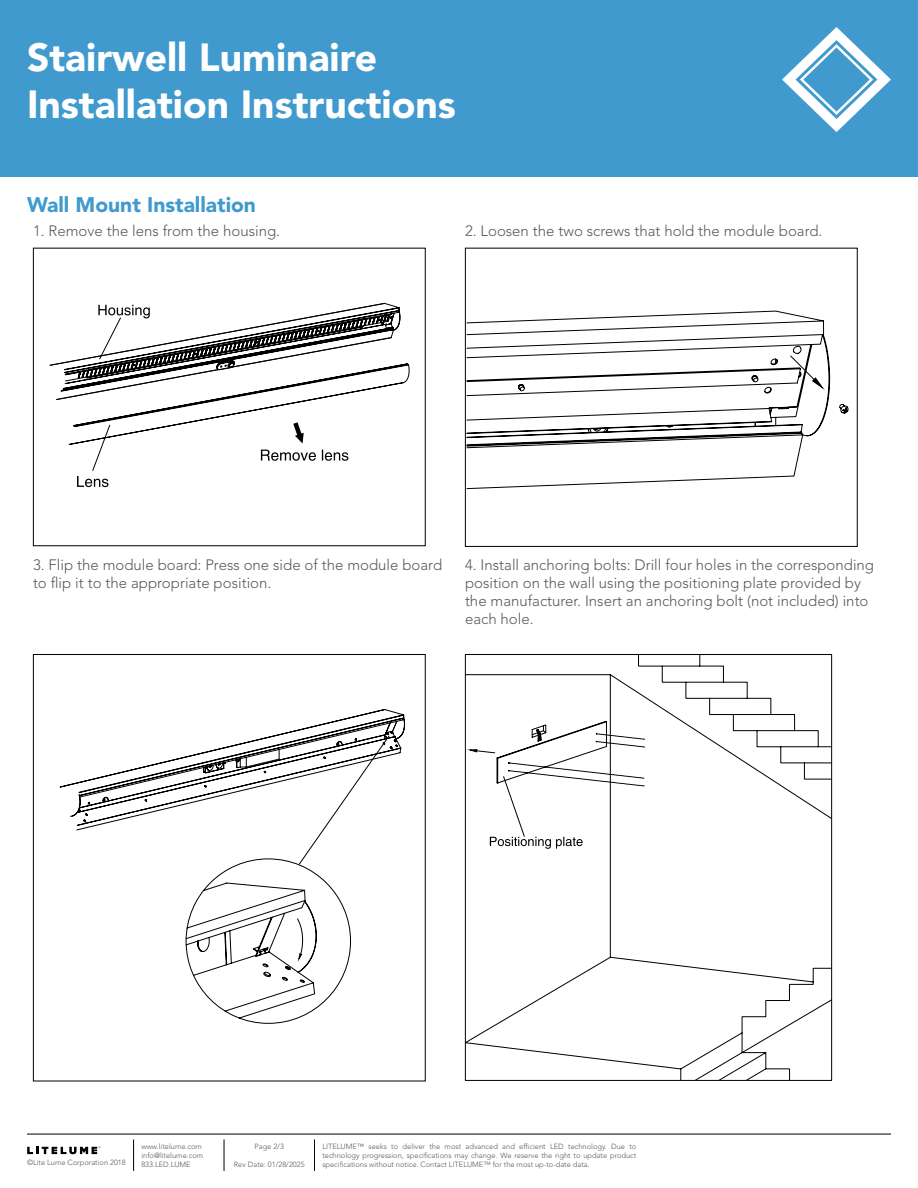
<style>
.page{position:relative;width:918px;height:1188px;background:#fff}
.page>*{position:absolute;margin:0;border:0;box-sizing:border-box;transform-origin:0 0}
.t1{font:900 39px/46.8px "Avenir LT Std";color:#fff}
.t2{font:900 21px "Avenir LT Std";color:#419acd}
.t3{font:300 15px/18px "Avenir LT Std";color:#59595c}
.t4{font:300 7.5px/9px "Avenir LT Std";color:#59595c;text-align:justify}
</style>
<div class="page">
<div style="left:0;top:0;width:918px;height:177px;background:#419acd"></div>
<svg style="left:782px;top:27px;width:109px;height:105px"></svg>
<hr style="left:27px;top:1134px;width:864px;height:1px;background:#000">
<hr style="left:133px;top:1140px;width:1px;height:31px;background:#000">
<hr style="left:224px;top:1140px;width:1px;height:31px;background:#000">
<hr style="left:314px;top:1140px;width:1px;height:31px;background:#000">
<svg style="left:27px;top:1147px;width:73px;height:7px"></svg>
<div style="left:33px;top:248px;width:393px;height:298px;border:1px solid #000"></div>
<svg style="left:261px;top:450px;width:87px;height:11px"></svg>
<svg style="left:77px;top:445px;width:32px;height:42px"></svg>
<svg style="left:68px;top:313px;width:341px;height:132px"></svg>
<svg style="left:50px;top:303px;width:350px;height:97px"></svg>
<div style="left:465px;top:248px;width:393px;height:299px;border:1px solid #000"></div>
<svg style="left:467px;top:311px;width:362px;height:178px"></svg>
<svg style="left:791px;top:356px;width:57px;height:57px"></svg>
<svg style="left:60px;top:709px;width:345px;height:239px"></svg>
<svg style="left:186px;top:721px;width:211px;height:302px"></svg>
<svg style="left:465px;top:654px;width:367px;height:427px"></svg>
<svg style="left:470px;top:734px;width:175px;height:19px"></svg>
<svg style="left:490px;top:776px;width:93px;height:73px"></svg>
<h1 class="t1" style="left:27px;top:34px;width:430px">Stairwell Luminaire<br>Installation Instructions</h1>
<h2 class="t2" style="left:27px;top:192px;width:231px">Wall Mount Installation</h2>
<p class="t3" style="left:33px;top:222px;width:249px">1. Remove the lens from the housing.</p>
<p class="t3" style="left:465px;top:222px;width:359px">2. Loosen the two screws that hold the module board.</p>
<p class="t3" style="left:33px;top:556px;width:411px">3. Flip the module board: Press one side of the module board to flip it to the appropriate position.</p>
<p class="t3" style="left:465px;top:556px;width:411px">4. Install anchoring bolts: Drill four holes in the corresponding position on the wall using the positioning plate provided by the manufacturer. Insert an anchoring bolt (not included) into each hole.</p>
<p class="t4" style="left:141px;top:1142px;width:63px;text-align:left">www.litelume.com info@litelume.com<br>833.LED.LUME</p>
<p class="t4" style="left:255px;top:1142px;width:31px">Page 2/3</p>
<p class="t4" style="left:27px;top:1158px;width:100px">©Lite Lume Corporation 2018</p>
<p class="t4" style="left:234px;top:1160px;width:72px">Rev Date: 01/28/2025</p>
<p class="t4" style="left:322px;top:1142px;width:316px">LITELUME™ seeks to deliver the most advanced and efficient LED technology. Due to technology progression, specifications may change. We reserve the right to update product specifications without notice. Contact LITELUME™ for the most up-to-date data.</p>
</div>
